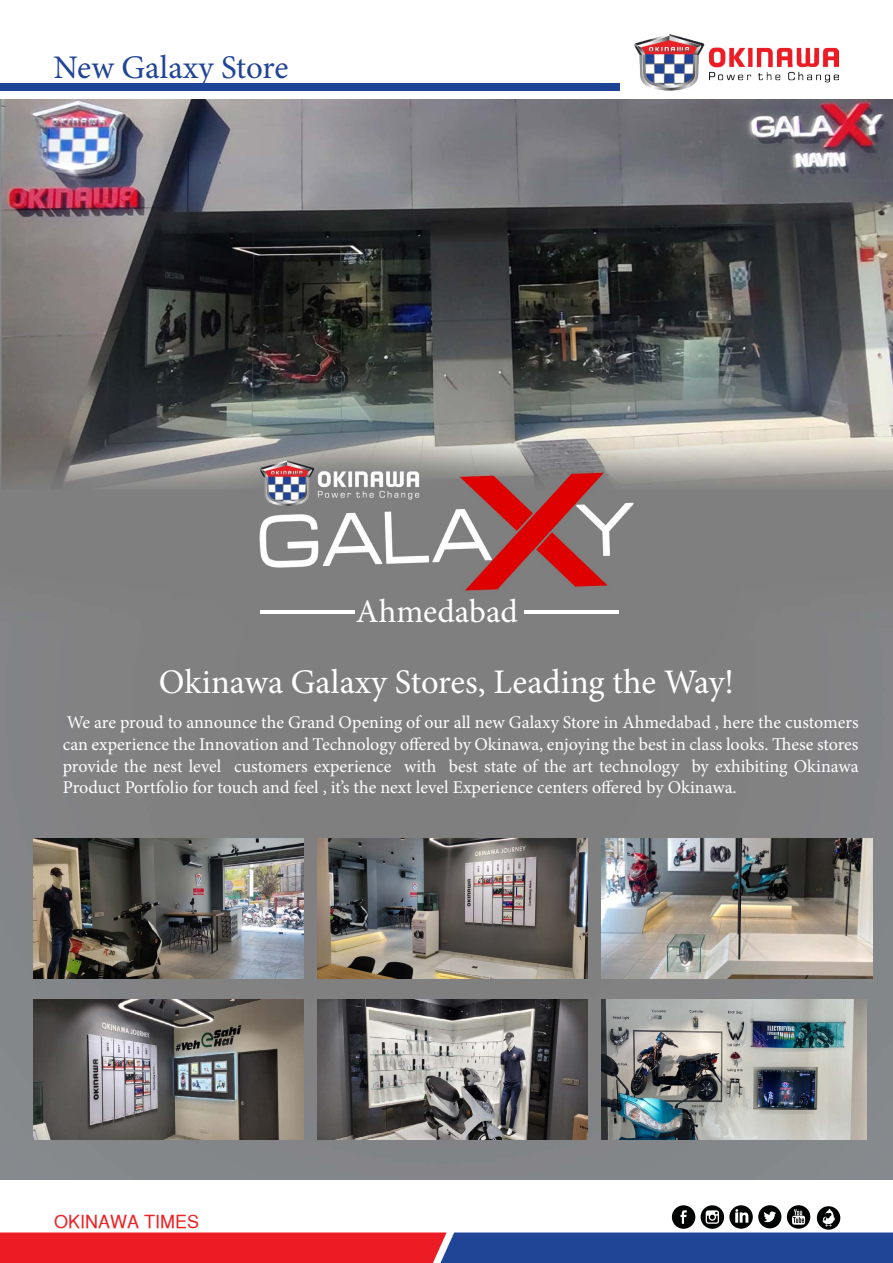
<style>
.page{position:relative;width:893px;height:1263px;background:#fff}
.page>*{position:absolute;margin:0;border:0;box-sizing:border-box;transform-origin:0 0}
.t1{font:34.5px "Minion Pro";color:#fff}
.t2{font:33px "Minion Pro";color:#204496}
.t3{font:33px "Minion Pro";color:#fff}
.t4{font:18px/21.6px "Minion Pro";color:#fff;text-align:justify}
.t5{font:18px "Sans Serif";color:#ed2124}
</style>
<div class="page">
<div style="left:0;top:84px;width:620px;height:7px;background:#1f4495"></div>
<img style="left:0;top:1218px;width:893px;height:45px">
<svg style="left:672px;top:1205px;width:23px;height:24px"></svg>
<svg style="left:701px;top:1205px;width:80px;height:24px"></svg>
<svg style="left:787px;top:1205px;width:23px;height:24px"></svg>
<svg style="left:817px;top:1206px;width:23px;height:24px"></svg>
<img style="left:634px;top:34px;width:205px;height:57px">
<img style="left:0;top:100px;width:893px;height:1079px">
<img style="left:33px;top:838px;width:271px;height:140px">
<img style="left:317px;top:838px;width:271px;height:140px">
<img style="left:33px;top:999px;width:271px;height:140px">
<img style="left:317px;top:999px;width:271px;height:140px">
<img style="left:602px;top:999px;width:264px;height:140px">
<img style="left:602px;top:838px;width:270px;height:140px">
<hr style="left:260px;top:610px;width:94px;height:4px;background:#fff">
<hr style="left:524px;top:610px;width:94px;height:4px;background:#fff">
<h2 class="t2" style="left:54px;top:45px;width:236px">New Galaxy Store</h2>
<h2 class="t3" style="left:356px;top:590px;width:164px">Ahmedabad</h2>
<h1 class="t1" style="left:159px;top:659px;width:577px">Okinawa Galaxy Stores, Leading the Way!</h1>
<p class="t4" style="left:63px;top:712px;width:797px">We are proud to announce the Grand Opening of our all new Galaxy Store in Ahmedabad , here the customers can experience the Innovation and Technology offered by Okinawa, enjoying the best in class looks. These stores provide the nest level customers experience with best state of the art technology by exhibiting Okinawa Product Portfolio for touch and feel , it’s the next level Experience centers offered by Okinawa.</p>
<p class="t5" style="left:54px;top:1211px;width:147px">OKINAWA TIMES</p>
</div>
